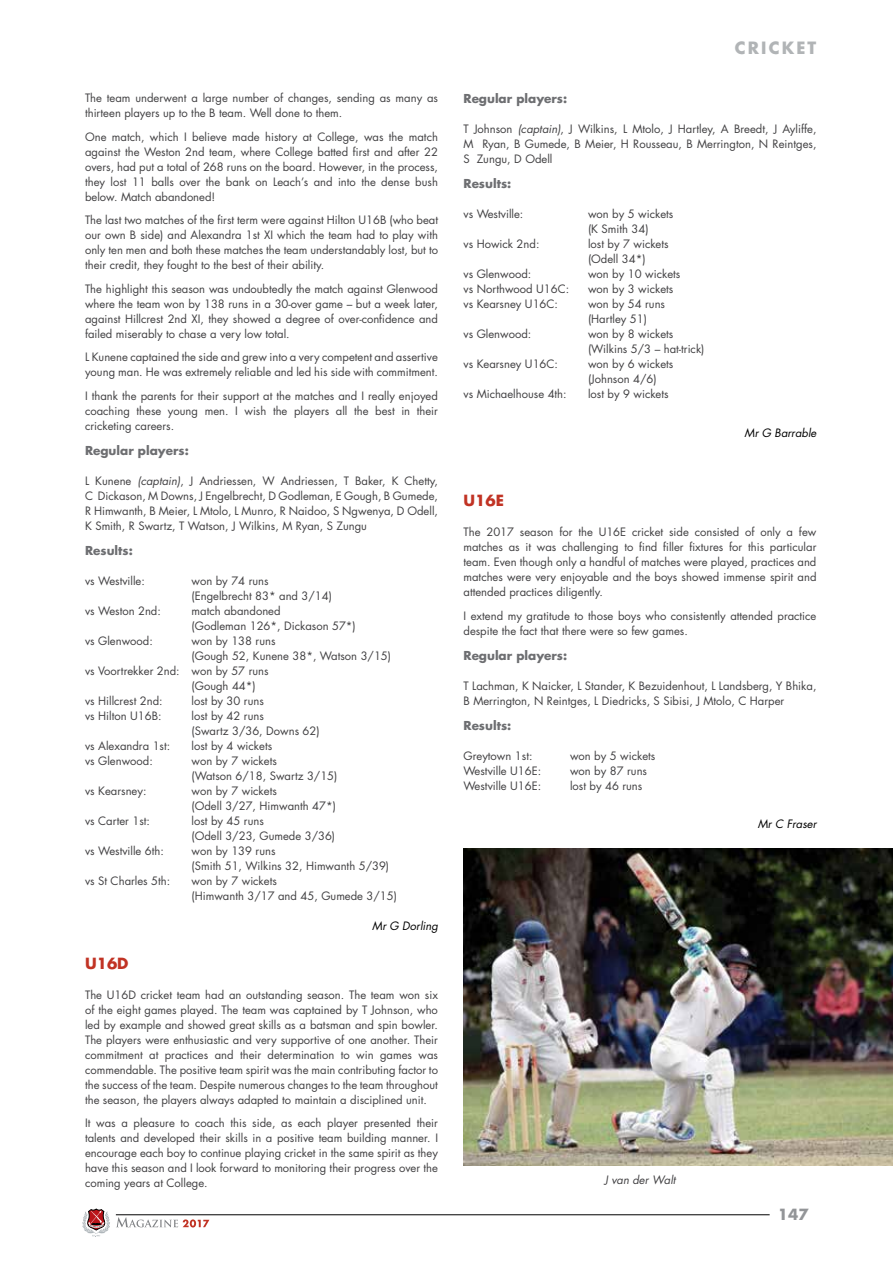
<style>
.page{position:relative;width:893px;height:1263px;background:#fff}
.page>*{position:absolute;margin:0;border:0;box-sizing:border-box;transform-origin:0 0}
.t1{font:700 16.5px "Futura";letter-spacing:.13em;color:#b1b4b6}
.t2{font:700 15px "Futura";color:#c13324}
.t3{font:700 15px "Futura";color:#939598}
.t4{font:700 12px "Futura";color:#6d6e71}
.t5{font:11.25px/15px "Futura";color:#414042}
.t6{font:italic 11.25px "Futura";color:#000}
.t7{font:italic 11.25px "Futura";color:#414042}
.s1{font-style:italic}
</style>
<div class="page">
<hr style="left:116px;top:1214px;width:654px;height:1px;background:#000">
<svg style="left:82px;top:1208px;width:28px;height:29px"></svg>
<svg style="left:116px;top:1217px;width:93px;height:10px"></svg>
<img style="left:463px;top:848px;width:430px;height:317px">
<p class="t5" style="left:85px;top:91px;width:354px">The team underwent a large number of changes, sending as many as thirteen players up to the B team. Well done to them.</p>
<p class="t5" style="left:85px;top:129px;width:354px;text-align:justify">One match, which I believe made history at College, was the match against the Weston 2nd team, where College batted first and after 22 overs, had put a total of 268 runs on the board. However, in the process, they lost 11 balls over the bank on Leach’s and into the dense bush below. Match abandoned!</p>
<p class="t5" style="left:85px;top:213px;width:354px;text-align:justify">The last two matches of the first term were against Hilton U16B (who beat our own B side) and Alexandra 1st XI which the team had to play with only ten men and both these matches the team understandably lost, but to their credit, they fought to the best of their ability.</p>
<p class="t5" style="left:85px;top:281px;width:354px;text-align:justify">The highlight this season was undoubtedly the match against Glenwood where the team won by 138 runs in a 30-over game – but a week later, against Hillcrest 2nd XI, they showed a degree of over-confidence and failed miserably to chase a very low total.</p>
<p class="t5" style="left:85px;top:350px;width:354px">L Kunene captained the side and grew into a very competent and assertive young man. He was extremely reliable and led his side with commitment.</p>
<p class="t5" style="left:85px;top:388px;width:354px;text-align:justify">I thank the parents for their support at the matches and I really enjoyed coaching these young men. I wish the players all the best in their cricketing careers.</p>
<p class="t4" style="left:85px;top:442px;width:105px">Regular players:</p>
<p class="t5" style="left:85px;top:473px;width:354px;text-align:justify">L Kunene <span class="s1">(captain)</span>, J Andriessen, W Andriessen, T Baker, K Chetty, C Dickason, M Downs, J Engelbrecht, D Godleman, E Gough, B Gumede, R Himwanth, B Meier, L Mtolo, L Munro, R Naidoo, S Ngwenya, D Odell, K Smith, R Swartz, T Watson, J Wilkins, M Ryan, S Zungu</p>
<p class="t4" style="left:85px;top:542px;width:49px">Results:</p>
<p class="t5" style="left:85px;top:573px;width:61px">vs Westville:</p>
<p class="t5" style="left:192px;top:573px;width:142px">won by 74 runs<br>(Engelbrecht 83* and 3/14)</p>
<p class="t5" style="left:85px;top:603px;width:77px">vs Weston 2nd:</p>
<p class="t5" style="left:192px;top:603px;width:166px">match abandoned<br>(Godleman 126*, Dickason 57*)</p>
<p class="t5" style="left:85px;top:633px;width:69px">vs Glenwood:</p>
<p class="t5" style="left:192px;top:633px;width:86px">won by 138 runs</p>
<p class="t5" style="left:192px;top:648px;width:201px">(Gough 52, Kunene 38*, Watson 3/15)</p>
<p class="t5" style="left:85px;top:663px;width:185px">vs Voortrekker 2nd: won by 57 runs</p>
<p class="t5" style="left:192px;top:678px;width:66px">(Gough 44*)</p>
<p class="t5" style="left:85px;top:693px;width:79px">vs Hillcrest 2nd:</p>
<p class="t5" style="left:192px;top:693px;width:74px">lost by 30 runs</p>
<p class="t5" style="left:85px;top:708px;width:78px">vs Hilton U16B:</p>
<p class="t5" style="left:192px;top:708px;width:130px">lost by 42 runs<br>(Swartz 3/36, Downs 62)</p>
<p class="t5" style="left:85px;top:738px;width:87px">vs Alexandra 1st:</p>
<p class="t5" style="left:192px;top:738px;width:82px">lost by 4 wickets</p>
<p class="t5" style="left:85px;top:753px;width:69px">vs Glenwood:</p>
<p class="t5" style="left:192px;top:753px;width:147px">won by 7 wickets<br>(Watson 6/18, Swartz 3/15)</p>
<p class="t5" style="left:85px;top:783px;width:63px">vs Kearsney:</p>
<p class="t5" style="left:192px;top:783px;width:146px">won by 7 wickets<br>(Odell 3/27, Himwanth 47*)</p>
<p class="t5" style="left:85px;top:813px;width:67px">vs Carter 1st:</p>
<p class="t5" style="left:192px;top:813px;width:145px">lost by 45 runs<br>(Odell 3/23, Gumede 3/36)</p>
<p class="t5" style="left:85px;top:843px;width:80px">vs Westville 6th:</p>
<p class="t5" style="left:192px;top:843px;width:199px">won by 139 runs<br>(Smith 51, Wilkins 32, Himwanth 5/39)</p>
<p class="t5" style="left:85px;top:873px;width:87px">vs St Charles 5th:</p>
<p class="t5" style="left:192px;top:873px;width:207px">won by 7 wickets<br>(Himwanth 3/17 and 45, Gumede 3/15)</p>
<p class="t6" style="left:372px;top:918px;width:67px">Mr G Dorling</p>
<h2 class="t2" style="left:85px;top:953px;width:45px">U16D</h2>
<p class="t5" style="left:85px;top:987px;width:354px;text-align:justify">The U16D cricket team had an outstanding season. The team won six of the eight games played. The team was captained by T Johnson, who led by example and showed great skills as a batsman and spin bowler.<br>The players were enthusiastic and very supportive of one another. Their commitment at practices and their determination to win games was commendable. The positive team spirit was the main contributing factor to the success of the team. Despite numerous changes to the team throughout the season, the players always adapted to maintain a disciplined unit.</p>
<p class="t5" style="left:85px;top:1115px;width:354px;text-align:justify">It was a pleasure to coach this side, as each player presented their talents and developed their skills in a positive team building manner. I encourage each boy to continue playing cricket in the same spirit as they have this season and I look forward to monitoring their progress over the coming years at College.</p>
<h1 class="t1" style="left:735px;top:36px;width:83px">CRICKET</h1>
<p class="t4" style="left:463px;top:90px;width:105px">Regular players:</p>
<p class="t5" style="left:463px;top:121px;width:354px;text-align:justify">T Johnson <span class="s1">(captain)</span>, J Wilkins, L Mtolo, J Hartley, A Breedt, J Ayliffe, M Ryan, B Gumede, B Meier, H Rousseau, B Merrington, N Reintges, S Zungu, D Odell</p>
<p class="t4" style="left:463px;top:175px;width:49px">Results:</p>
<p class="t5" style="left:463px;top:206px;width:61px">vs Westville:</p>
<p class="t5" style="left:588px;top:206px;width:87px">won by 5 wickets (K Smith 34)</p>
<p class="t5" style="left:463px;top:236px;width:77px">vs Howick 2nd:</p>
<p class="t5" style="left:588px;top:236px;width:82px">lost by 7 wickets (Odell 34*)</p>
<p class="t5" style="left:463px;top:266px;width:69px">vs Glenwood:</p>
<p class="t5" style="left:588px;top:266px;width:94px">won by 10 wickets</p>
<p class="t5" style="left:463px;top:281px;width:107px">vs Northwood U16C:</p>
<p class="t5" style="left:588px;top:281px;width:87px">won by 3 wickets</p>
<p class="t5" style="left:463px;top:296px;width:96px">vs Kearsney U16C:</p>
<p class="t5" style="left:588px;top:296px;width:79px">won by 54 runs (Hartley 51)</p>
<p class="t5" style="left:463px;top:326px;width:69px">vs Glenwood:</p>
<p class="t5" style="left:588px;top:326px;width:118px">won by 8 wickets (Wilkins 5/3 – hat-trick)</p>
<p class="t5" style="left:463px;top:356px;width:96px">vs Kearsney U16C:</p>
<p class="t5" style="left:588px;top:356px;width:87px">won by 6 wickets (Johnson 4/6)</p>
<p class="t5" style="left:463px;top:386px;width:105px">vs Michaelhouse 4th:</p>
<p class="t5" style="left:588px;top:386px;width:82px">lost by 9 wickets</p>
<p class="t6" style="left:745px;top:425px;width:73px">Mr G Barrable</p>
<h2 class="t2" style="left:463px;top:490px;width:42px">U16E</h2>
<p class="t5" style="left:463px;top:525px;width:354px;text-align:justify">The 2017 season for the U16E cricket side consisted of only a few matches as it was challenging to find filler fixtures for this particular team. Even though only a handful of matches were played, practices and matches were very enjoyable and the boys showed immense spirit and attended practices diligently.</p>
<p class="t5" style="left:463px;top:608px;width:354px">I extend my gratitude to those boys who consistently attended practice despite the fact that there were so few games.</p>
<p class="t4" style="left:463px;top:647px;width:105px">Regular players:</p>
<p class="t5" style="left:463px;top:678px;width:354px">T Lachman, K Naicker, L Stander, K Bezuidenhout, L Landsberg, Y Bhika,<br>B Merrington, N Reintges, L Diedricks, S Sibisi, J Mtolo, C Harper</p>
<p class="t4" style="left:463px;top:717px;width:49px">Results:</p>
<p class="t5" style="left:463px;top:748px;width:70px">Greytown 1st:</p>
<p class="t5" style="left:570px;top:748px;width:87px">won by 5 wickets</p>
<p class="t5" style="left:463px;top:763px;width:79px">Westville U16E:</p>
<p class="t5" style="left:570px;top:763px;width:79px">won by 87 runs</p>
<p class="t5" style="left:463px;top:778px;width:79px">Westville U16E:</p>
<p class="t5" style="left:570px;top:778px;width:74px">lost by 46 runs</p>
<p class="t6" style="left:758px;top:816px;width:60px">Mr C Fraser</p>
<p class="t7" style="left:604px;top:1171px;width:73px">J van der Walt</p>
<h2 class="t3" style="left:778px;top:1204px;width:32px">147</h2>
</div>
